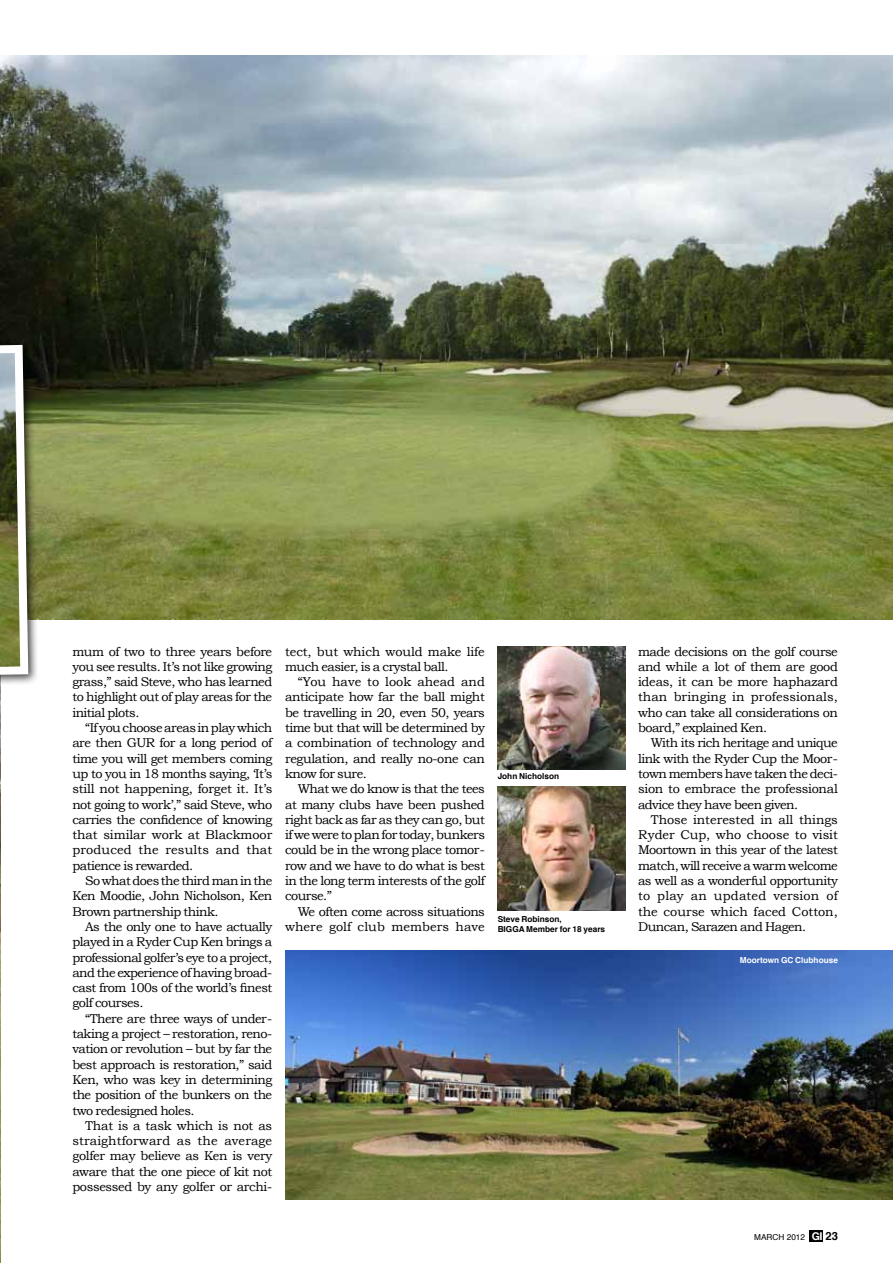
<style>
.page{position:relative;width:893px;height:1263px;background:#fff}
.page>*{position:absolute;margin:0;border:0;box-sizing:border-box;transform-origin:0 0}
.t1{font:12.75px "Bookman Old Style";letter-spacing:-.04em;color:#000}
.t2{font:12.75px "Bookman Old Style";letter-spacing:-.02em;color:#000}
.t3{font:12.75px "Bookman Old Style";letter-spacing:-.005em;color:#000}
.t4{font:12.75px "Bookman Old Style";color:#000}
.t5{font:12.75px "Bookman Old Style";letter-spacing:-.015em;color:#000}
.t6{font:12.75px "Bookman Old Style";letter-spacing:.01em;color:#000}
.t7{font:12.75px "Bookman Old Style";letter-spacing:.005em;color:#000}
.t8{font:12.75px "Bookman Old Style";letter-spacing:.015em;color:#000}
.t9{font:700 8.25px/9.8px "Helvetica";color:#000}
.t10{font:700 8.25px "Helvetica";color:#fff}
.t11{font:8.25px "Helvetica";color:#000}
.s1{font-family:"Helvetica Neue";font-weight:700;font-size:10.8px;color:#fff}
.s2{font-weight:700;font-size:11.25px}
</style>
<div class="page">
<img style="left:0;top:693px;width:1px;height:570px">
<img style="left:285px;top:951px;width:608px;height:248px">
<img style="left:0;top:55px;width:893px;height:564px">
<div style="left:810px;top:1230px;width:13px;height:11px;background:#000"></div>
<div style="left:0;top:340px;width:39px;height:353px;background:#000;opacity:.75"></div>
<svg style="left:0;top:341px;width:32px;height:345px"></svg>
<img style="left:498px;top:646px;width:127px;height:124px">
<img style="left:498px;top:787px;width:127px;height:123px">
<p class="t1" style="left:72px;top:644px;width:201px">mum of two to three years before</p>
<p class="t1" style="left:72px;top:659px;width:201px">you see results. It’s not like growing</p>
<p class="t1" style="left:72px;top:674px;width:201px">grass,” said Steve, who has learned</p>
<p class="t1" style="left:72px;top:690px;width:201px">to highlight out of play areas for the</p>
<p class="t1" style="left:72px;top:705px;width:69px">initial plots.</p>
<p class="t1" style="left:85px;top:720px;width:189px">“If you choose areas in play which</p>
<p class="t1" style="left:72px;top:736px;width:201px">are then GUR for a long period of</p>
<p class="t1" style="left:72px;top:751px;width:201px">time you will get members coming</p>
<p class="t1" style="left:72px;top:766px;width:201px">up to you in 18 months saying, ‘It’s</p>
<p class="t5" style="left:72px;top:781px;width:201px">still not happening, forget it. It’s</p>
<p class="t1" style="left:72px;top:797px;width:201px">not going to work’,” said Steve, who</p>
<p class="t1" style="left:72px;top:812px;width:201px">carries the confidence of knowing</p>
<p class="t3" style="left:72px;top:827px;width:201px">that similar work at Blackmoor</p>
<p class="t6" style="left:72px;top:843px;width:201px">produced the results and that</p>
<p class="t1" style="left:72px;top:858px;width:122px">patience is rewarded.</p>
<p class="t1" style="left:85px;top:873px;width:189px">So what does the third man in the</p>
<p class="t1" style="left:72px;top:889px;width:201px">Ken Moodie, John Nicholson, Ken</p>
<p class="t1" style="left:72px;top:904px;width:148px">Brown partnership think.</p>
<p class="t1" style="left:85px;top:919px;width:189px">As the only one to have actually</p>
<p class="t1" style="left:72px;top:934px;width:201px">played in a Ryder Cup Ken brings a</p>
<p class="t1" style="left:72px;top:950px;width:201px">professional golfer’s eye to a project,</p>
<p class="t1" style="left:72px;top:965px;width:201px">and the experience of having broad-</p>
<p class="t1" style="left:72px;top:980px;width:201px">cast from 100s of the world’s finest</p>
<p class="t1" style="left:72px;top:996px;width:73px">golf courses.</p>
<p class="t1" style="left:85px;top:1011px;width:189px">“There are three ways of under-</p>
<p class="t1" style="left:72px;top:1026px;width:201px">taking a project – restoration, reno-</p>
<p class="t1" style="left:72px;top:1042px;width:201px">vation or revolution – but by far the</p>
<p class="t1" style="left:72px;top:1057px;width:201px">best approach is restoration,” said</p>
<p class="t1" style="left:72px;top:1072px;width:201px">Ken, who was key in determining</p>
<p class="t1" style="left:72px;top:1087px;width:201px">the position of the bunkers on the</p>
<p class="t1" style="left:72px;top:1103px;width:124px">two redesigned holes.</p>
<p class="t5" style="left:85px;top:1118px;width:189px">That is a task which is not as</p>
<p class="t6" style="left:72px;top:1133px;width:201px">straightforward as the average</p>
<p class="t2" style="left:72px;top:1149px;width:201px">golfer may believe as Ken is very</p>
<p class="t1" style="left:72px;top:1164px;width:201px">aware that the one piece of kit not</p>
<p class="t1" style="left:72px;top:1179px;width:201px">possessed by any golfer or archi-</p>
<p class="t3" style="left:285px;top:644px;width:201px">tect, but which would make life</p>
<p class="t1" style="left:285px;top:659px;width:165px">much easier, is a crystal ball.</p>
<p class="t4" style="left:298px;top:674px;width:189px">“You have to look ahead and</p>
<p class="t1" style="left:285px;top:690px;width:201px">anticipate how far the ball might</p>
<p class="t1" style="left:285px;top:705px;width:201px">be travelling in 20, even 50, years</p>
<p class="t1" style="left:285px;top:720px;width:201px">time but that will be determined by</p>
<p class="t2" style="left:285px;top:736px;width:201px">a combination of technology and</p>
<p class="t1" style="left:285px;top:751px;width:201px">regulation, and really no-one can</p>
<p class="t1" style="left:285px;top:766px;width:83px">know for sure.</p>
<p class="t1" style="left:298px;top:781px;width:189px">What we do know is that the tees</p>
<p class="t1" style="left:285px;top:797px;width:201px">at many clubs have been pushed</p>
<p class="t1" style="left:285px;top:812px;width:201px">right back as far as they can go, but</p>
<p class="t1" style="left:285px;top:827px;width:201px">if we were to plan for today, bunkers</p>
<p class="t1" style="left:285px;top:843px;width:201px">could be in the wrong place tomor-</p>
<p class="t1" style="left:285px;top:858px;width:201px">row and we have to do what is best</p>
<p class="t1" style="left:285px;top:873px;width:201px">in the long term interests of the golf</p>
<p class="t1" style="left:285px;top:889px;width:48px">course.”</p>
<p class="t1" style="left:298px;top:904px;width:189px">We often come across situations</p>
<p class="t7" style="left:285px;top:919px;width:201px">where golf club members have</p>
<p class="t9" style="left:498px;top:772px;width:63px">John Nicholson</p>
<p class="t9" style="left:498px;top:914px;width:109px">Steve Robinson,<br>BIGGA Member for 18 years</p>
<p class="t1" style="left:638px;top:644px;width:201px">made decisions on the golf course</p>
<p class="t2" style="left:638px;top:659px;width:201px">and while a lot of them are good</p>
<p class="t2" style="left:638px;top:674px;width:201px">ideas, it can be more haphazard</p>
<p class="t7" style="left:638px;top:690px;width:201px">than bringing in professionals,</p>
<p class="t1" style="left:638px;top:705px;width:201px">who can take all considerations on</p>
<p class="t1" style="left:638px;top:720px;width:131px">board,” explained Ken.</p>
<p class="t1" style="left:651px;top:736px;width:189px">With its rich heritage and unique</p>
<p class="t1" style="left:638px;top:751px;width:201px">link with the Ryder Cup the Moor-</p>
<p class="t1" style="left:638px;top:766px;width:201px">town members have taken the deci-</p>
<p class="t2" style="left:638px;top:781px;width:201px">sion to embrace the professional</p>
<p class="t1" style="left:638px;top:797px;width:162px">advice they have been given.</p>
<p class="t4" style="left:651px;top:812px;width:189px">Those interested in all things</p>
<p class="t3" style="left:638px;top:827px;width:201px">Ryder Cup, who choose to visit</p>
<p class="t1" style="left:638px;top:843px;width:201px">Moortown in this year of the latest</p>
<p class="t1" style="left:638px;top:858px;width:201px">match, will receive a warm welcome</p>
<p class="t1" style="left:638px;top:873px;width:201px">as well as a wonderful opportunity</p>
<p class="t8" style="left:638px;top:889px;width:201px">to play an updated version of</p>
<p class="t4" style="left:638px;top:904px;width:201px">the course which faced Cotton,</p>
<p class="t1" style="left:638px;top:919px;width:170px">Duncan, Sarazen and Hagen.</p>
<p class="t10" style="left:740px;top:953px;width:100px">Moortown GC Clubhouse</p>
<p class="t11" style="left:754px;top:1231px;width:85px">MARCH 2012 <span class="s1">GI</span> <span class="s2">23</span></p>
</div>
